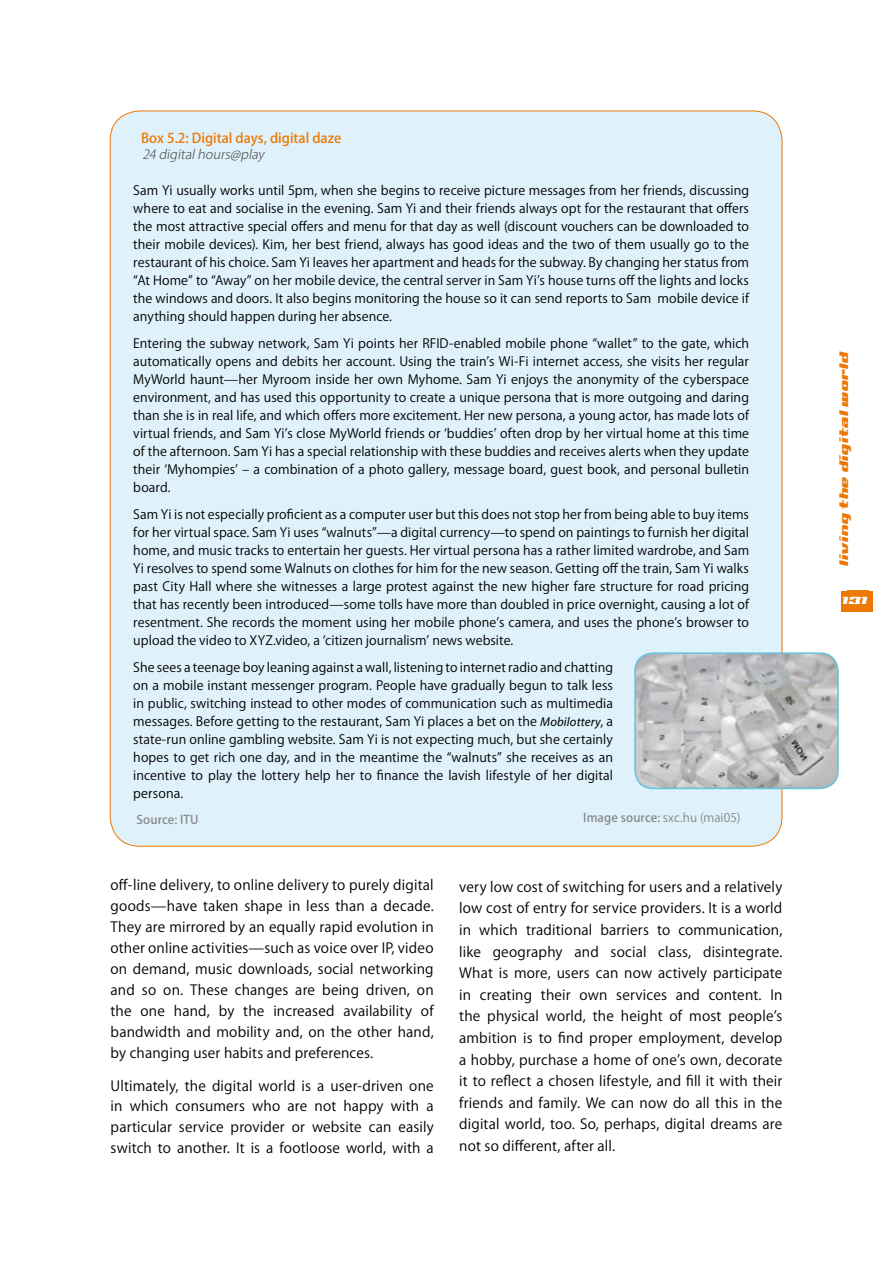
<style>
.page{position:relative;width:893px;height:1263px;background:#fff}
.page>*{position:absolute;margin:0;border:0;box-sizing:border-box;transform-origin:0 0}
.t1{font:13.95px/21.6px "Koz Go Pro";letter-spacing:.01em;color:#000;text-align:justify}
.t2{font:13.5px "Nationalyze ALP";color:#ec7805}
.t3{font:500 13.5px "Koz Go Pro";color:#ed7802}
.t4{font:12.75px/18px "Koz Go Pro";letter-spacing:.005em;color:#000;text-align:justify}
.t5{font:italic 300 12.75px "Koz Go Pro";color:#4b4b4d}
.t6{font:12px "Koz Go Pro";letter-spacing:.005em;color:#878889}
.t7{font:500 12px "Koz Go Pro";letter-spacing:.01em;color:#878889}
.t8{font:11.25px "Nationalyze ALP";color:#fff}
.s1{font-family:"Myriad Pro";font-style:italic}
.s2{font-weight:500}
</style>
<div class="page">
<div style="left:842px;top:591px;width:31px;height:21px;background:#ec7805"></div>
<div style="left:110px;top:111px;width:672px;height:735px;background:#dff1fa;border-radius:30px"></div>
<img style="left:635px;top:653px;width:203px;height:135px;border-radius:18px">
<div style="left:634px;top:652px;width:205px;height:137px;border:2px solid #62c3dd;border-radius:18px"></div>
<p class="t3" style="left:141px;top:130px;width:202px">Box 5.2: Digital days, digital daze</p>
<p class="t5" style="left:142px;top:146px;width:126px">24 digital hours@play</p>
<p class="t4" style="left:133px;top:181px;width:617px">Sam Yi usually works until 5pm, when she begins to receive picture messages from her friends, discussing where to eat and socialise in the evening. Sam Yi and their friends always opt for the restaurant that offers the most attractive special offers and menu for that day as well (discount vouchers can be downloaded to their mobile devices). Kim, her best friend, always has good ideas and the two of them usually go to the restaurant of his choice. Sam Yi leaves her apartment and heads for the subway. By changing her status from “At Home” to “Away” on her mobile device, the central server in Sam Yi’s house turns off the lights and locks the windows and doors. It also begins monitoring the house so it can send reports to Sam mobile device if anything should happen during her absence.</p>
<p class="t4" style="left:133px;top:334px;width:617px">Entering the subway network, Sam Yi points her RFID-enabled mobile phone “wallet” to the gate, which automatically opens and debits her account. Using the train’s Wi-Fi internet access, she visits her regular MyWorld haunt—her Myroom inside her own Myhome. Sam Yi enjoys the anonymity of the cyberspace environment, and has used this opportunity to create a unique persona that is more outgoing and daring than she is in real life, and which offers more excitement. Her new persona, a young actor, has made lots of virtual friends, and Sam Yi’s close MyWorld friends or ‘buddies’ often drop by her virtual home at this time of the afternoon. Sam Yi has a special relationship with these buddies and receives alerts when they update their ‘Myhompies’ – a combination of a photo gallery, message board, guest book, and personal bulletin board.</p>
<p class="t4" style="left:133px;top:505px;width:617px">Sam Yi is not especially proficient as a computer user but this does not stop her from being able to buy items for her virtual space. Sam Yi uses “walnuts”—a digital currency—to spend on paintings to furnish her digital home, and music tracks to entertain her guests. Her virtual persona has a rather limited wardrobe, and Sam Yi resolves to spend some Walnuts on clothes for him for the new season. Getting off the train, Sam Yi walks past City Hall where she witnesses a large protest against the new higher fare structure for road pricing that has recently been introduced—some tolls have more than doubled in price overnight, causing a lot of resentment. She records the moment using her mobile phone’s camera, and uses the phone’s browser to upload the video to XYZ.video, a ‘citizen journalism’ news website.</p>
<p class="t4" style="left:133px;top:658px;width:481px">She sees a teenage boy leaning against a wall, listening to internet radio and chatting on a mobile instant messenger program. People have gradually begun to talk less in public, switching instead to other modes of communication such as multimedia messages. Before getting to the restaurant, Sam Yi places a bet on the <span class="s1">Mobilottery</span>, a state-run online gambling website. Sam Yi is not expecting much, but she certainly hopes to get rich one day, and in the meantime the “walnuts” she receives as an incentive to play the lottery help her to finance the lavish lifestyle of her digital persona.</p>
<p class="t7" style="left:137px;top:812px;width:63px">Source: ITU</p>
<p class="t6" style="left:583px;top:810px;width:159px"><span class="s2">Image source:</span> sxc.hu (mai05)</p>
<p class="t1" style="left:111px;top:875px;width:325px;line-height:21px">off-line delivery, to online delivery to purely digital goods—have taken shape in less than a decade.<br>They are mirrored by an equally rapid evolution in other online activities—such as voice over IP, video on demand, music downloads, social networking and so on. These changes are being driven, on the one hand, by the increased availability of bandwidth and mobility and, on the other hand, by changing user habits and preferences.</p>
<p class="t1" style="left:111px;top:1076px;width:325px;line-height:20.5px">Ultimately, the digital world is a user-driven one in which consumers who are not happy with a particular service provider or website can easily switch to another. It is a footloose world, with a</p>
<p class="t1" style="left:459px;top:876px;width:325px">very low cost of switching for users and a relatively low cost of entry for service providers. It is a world in which traditional barriers to communication, like geography and social class, disintegrate.<br>What is more, users can now actively participate in creating their own services and content. In the physical world, the height of most people’s ambition is to find proper employment, develop a hobby, purchase a home of one’s own, decorate it to reflect a chosen lifestyle, and fill it with their friends and family. We can now do all this in the digital world, too. So, perhaps, digital dreams are not so different, after all.</p>
<p class="t2" style="left:835px;top:566px;width:216px;rotate:-90deg">living the digital world</p>
<p class="t2" style="left:841px;top:561px;width:144px;rotate:-90deg">identity.digital</p>
<p class="t8" style="left:842px;top:594px;width:27px">131</p>
<p class="t8" style="left:853px;top:596px;width:27px">131</p>
</div>
